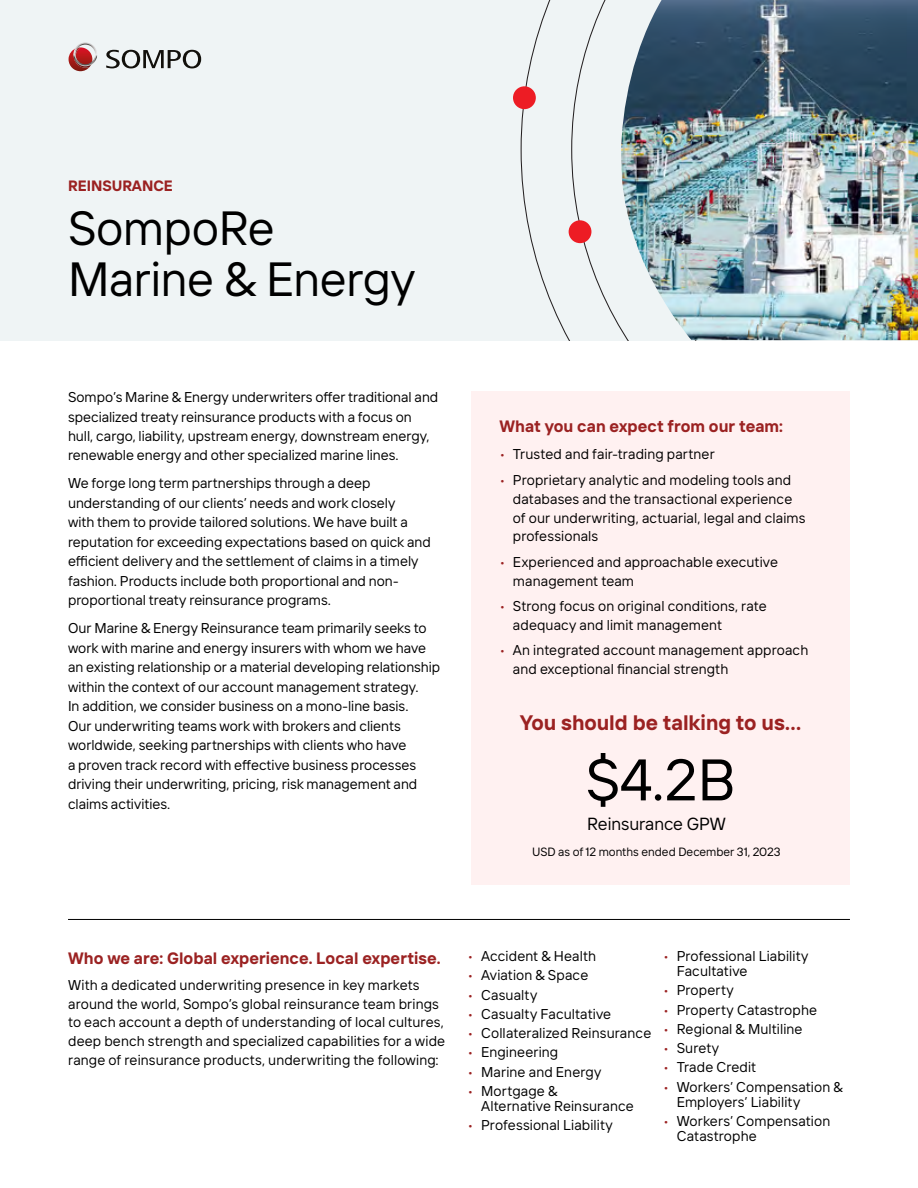
<style>
.page{position:relative;width:918px;height:1188px;background:#fff}
.page>*{position:absolute;margin:0;border:0;box-sizing:border-box;transform-origin:0 0}
.t1{font:58.5px "TT Interphases Pro";color:#000}
.t2{font:48px/51px "TT Interphases Pro";letter-spacing:-.005em;color:#000}
.t3{font:700 21px "TT Interphases Pro";letter-spacing:-.005em;color:#9b2222}
.t4{font:17.55px "TT Interphases Pro";color:#000}
.t5{font:700 16.5px "TT Interphases Pro";letter-spacing:.005em;color:#9b2222}
.t6{font:700 15px "TT Interphases Pro";color:#9b2222}
.t7{font:14.25px/19.5px "TT Interphases Pro";color:#000}
.t8{font:12px "TT Interphases Pro";color:#000}
.s1{color:#9b2222}
</style>
<div class="page">
<div style="left:0;top:0;width:918px;height:340px;background:#eff4f5"></div>
<svg style="left:106px;top:50px;width:95px;height:18px"></svg>
<svg style="left:69px;top:43px;width:28px;height:28px"></svg>
<svg style="left:521px;top:0;width:50px;height:340px"></svg>
<svg style="left:571px;top:0;width:50px;height:330px"></svg>
<div style="left:513px;top:86px;width:23px;height:23px;background:#ed1c24;border-radius:50%"></div>
<div style="left:569px;top:220px;width:22px;height:23px;background:#ed1c24;border-radius:50%"></div>
<hr style="left:68px;top:919px;width:782px;height:1px;background:#000">
<div style="left:471px;top:391px;width:379px;height:494px;background:#fff1f1"></div>
<img style="left:621px;top:0;width:297px;height:340px">
<p class="t6" style="left:68px;top:176px;width:106px">REINSURANCE</p>
<h2 class="t2" style="left:68px;top:202px;width:349px">SompoRe<br>Marine &amp; Energy</h2>
<p class="t7" style="left:68px;top:387px;width:372px">Sompo’s Marine &amp; Energy underwriters offer traditional and specialized treaty reinsurance products with a focus on hull, cargo, liability, upstream energy, downstream energy, renewable energy and other specialized marine lines.</p>
<p class="t7" style="left:68px;top:473px;width:364px">We forge long term partnerships through a deep understanding of our clients’ needs and work closely<br>with them to provide tailored solutions. We have built a reputation for exceeding expectations based on quick and efficient delivery and the settlement of claims in a timely fashion. Products include both proportional and non&shy;proportional treaty reinsurance programs.</p>
<p class="t7" style="left:68px;top:618px;width:374px">Our Marine &amp; Energy Reinsurance team primarily seeks to work with marine and energy insurers with whom we have an existing relationship or a material developing relationship within the context of our account management strategy.<br>In addition, we consider business on a mono-line basis.<br>Our underwriting teams work with brokers and clients worldwide, seeking partnerships with clients who have<br>a proven track record with effective business processes driving their underwriting, pricing, risk management and claims activities.</p>
<p class="t5" style="left:499px;top:416px;width:285px">What you can expect from our team:</p>
<p class="t7" style="left:499px;top:444px;width:217px"><span class="s1">•</span> Trusted and fair-trading partner</p>
<p class="t7" style="left:513px;top:470px;width:294px;line-height:18.8px;text-indent:-13px"><span class="s1">•</span> Proprietary analytic and modeling tools and databases and the transactional experience of our underwriting, actuarial, legal and claims professionals</p>
<p class="t7" style="left:513px;top:552px;width:267px;line-height:18.8px;text-indent:-13px"><span class="s1">•</span> Experienced and approachable executive management team</p>
<p class="t7" style="left:513px;top:596px;width:255px;line-height:18.8px;text-indent:-13px"><span class="s1">•</span> Strong focus on original conditions, rate adequacy and limit management</p>
<p class="t7" style="left:513px;top:641px;width:297px;line-height:18.8px;text-indent:-13px"><span class="s1">•</span> An integrated account management approach and exceptional financial strength</p>
<h3 class="t3" style="left:520px;top:709px;width:283px">You should be talking to us…</h3>
<h1 class="t1" style="left:586px;top:743px;width:152px">$4.2B</h1>
<p class="t4" style="left:587px;top:813px;width:140px">Reinsurance GPW</p>
<p class="t8" style="left:532px;top:845px;width:250px">USD as of 12 months ended December 31, 2023</p>
<p class="t5" style="left:68px;top:948px;width:374px">Who we are: Global experience. Local expertise.</p>
<p class="t7" style="left:68px;top:975px;width:379px;line-height:18.8px">With a dedicated underwriting presence in key markets around the world, Sompo’s global reinsurance team brings to each account a depth of understanding of local cultures, deep bench strength and specialized capabilities for a wide range of reinsurance products, underwriting the following:</p>
<p class="t7" style="left:468px;top:946px;width:130px"><span class="s1">•</span> Accident &amp; Health</p>
<p class="t7" style="left:468px;top:965px;width:122px"><span class="s1">•</span> Aviation &amp; Space</p>
<p class="t7" style="left:468px;top:985px;width:71px"><span class="s1">•</span> Casualty</p>
<p class="t7" style="left:468px;top:1004px;width:145px"><span class="s1">•</span> Casualty Facultative</p>
<p class="t7" style="left:468px;top:1023px;width:185px"><span class="s1">•</span> Collateralized Reinsurance</p>
<p class="t7" style="left:468px;top:1042px;width:92px"><span class="s1">•</span> Engineering</p>
<p class="t7" style="left:468px;top:1062px;width:135px"><span class="s1">•</span> Marine and Energy</p>
<p class="t7" style="left:481px;top:1083px;width:154px;line-height:15px;text-indent:-13px"><span class="s1">•</span> Mortgage &amp;<br>Alternative Reinsurance</p>
<p class="t7" style="left:468px;top:1115px;width:147px"><span class="s1">•</span> Professional Liability</p>
<p class="t7" style="left:677px;top:948px;width:133px;line-height:15px;text-indent:-13px"><span class="s1">•</span> Professional Liability<br>Facultative</p>
<p class="t7" style="left:663px;top:980px;width:72px"><span class="s1">•</span> Property</p>
<p class="t7" style="left:663px;top:1000px;width:155px"><span class="s1">•</span> Property Catastrophe</p>
<p class="t7" style="left:663px;top:1019px;width:141px"><span class="s1">•</span> Regional &amp; Multiline</p>
<p class="t7" style="left:663px;top:1038px;width:57px"><span class="s1">•</span> Surety</p>
<p class="t7" style="left:663px;top:1057px;width:95px"><span class="s1">•</span> Trade Credit</p>
<p class="t7" style="left:677px;top:1079px;width:167px;line-height:15px;text-indent:-13px"><span class="s1">•</span> Workers’ Compensation &amp;<br>Employers’ Liability</p>
<p class="t7" style="left:677px;top:1113px;width:155px;line-height:15px;text-indent:-13px"><span class="s1">•</span> Workers’ Compensation<br>Catastrophe</p>
</div>
